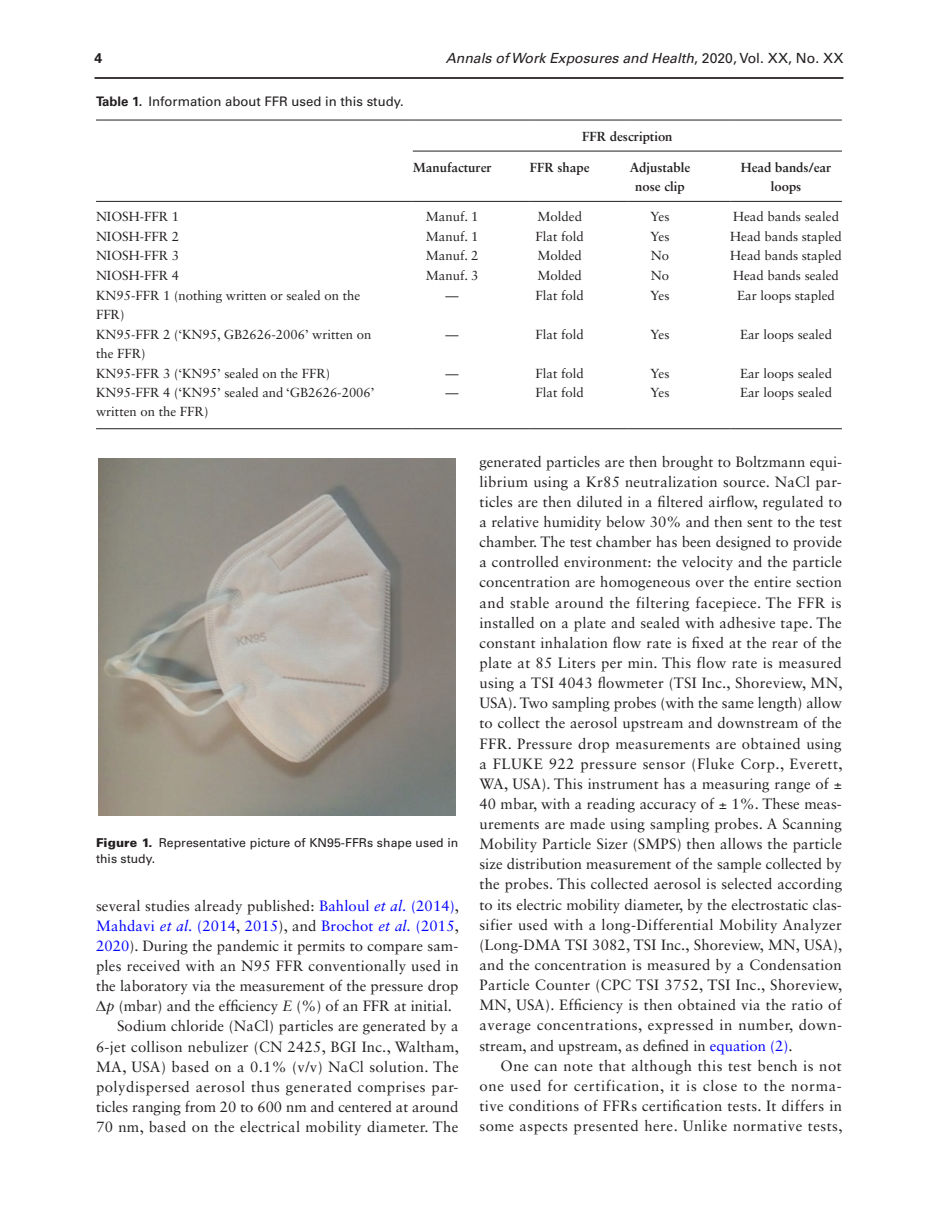
<style>
.page{position:relative;width:938px;height:1221px;background:#fff}
.page>*{position:absolute;margin:0;border:0;box-sizing:border-box;transform-origin:0 0}
.t1{font:14.88px/20.1px "Sabon LT Std";letter-spacing:.01em;color:#231f20;text-align:justify}
.t2{font:14.88px "Sabon LT Std";letter-spacing:.035em;color:#231f20}
.t3{font:14.88px "Sabon LT Std";letter-spacing:.01em;color:#00f}
.t4{font:italic 14px "Univers LT Std";color:#231f20}
.t5{font:700 14px "Univers LT Std";color:#231f20}
.t6{font:13.12px/19.2px "Sabon LT Std";color:#231f20}
.t7{font:700 13.12px/19.2px "Sabon LT Std";color:#231f20;text-align:center}
.t8{font:13.12px "Univers LT Std";color:#231f20}
.t9{font:12.25px/15.8px "Univers LT Std";letter-spacing:.005em;color:#231f20}
.s1{font-style:normal}
.s2{font-weight:700}
.s3{font-weight:900}
.s4{color:#00f}
.s5{font-style:italic;color:#00f}
.s6{font-style:italic}
.s7{color:#231f20}
.s8{font-family:"Gandhari Unicode"}
</style>
<div class="page">
<img style="left:99px;top:458px;width:357px;height:357px">
<hr style="left:96px;top:120px;width:317px;height:1px;background:#231f20">
<hr style="left:413px;top:120px;width:117px;height:1px;background:#231f20">
<hr style="left:530px;top:120px;width:98px;height:1px;background:#231f20">
<hr style="left:628px;top:120px;width:102px;height:1px;background:#231f20">
<hr style="left:730px;top:120px;width:112px;height:1px;background:#231f20">
<hr style="left:96px;top:201px;width:317px;height:1px;background:#231f20">
<hr style="left:413px;top:201px;width:117px;height:1px;background:#231f20">
<hr style="left:530px;top:201px;width:98px;height:1px;background:#231f20">
<hr style="left:628px;top:201px;width:102px;height:1px;background:#231f20">
<hr style="left:730px;top:201px;width:112px;height:1px;background:#231f20">
<hr style="left:96px;top:428px;width:317px;height:1px;background:#231f20">
<hr style="left:413px;top:428px;width:117px;height:1px;background:#231f20">
<hr style="left:530px;top:428px;width:98px;height:1px;background:#231f20">
<hr style="left:628px;top:428px;width:102px;height:1px;background:#231f20">
<hr style="left:730px;top:428px;width:112px;height:1px;background:#231f20">
<hr style="left:413px;top:151px;width:429px;height:1px;background:#231f20">
<hr style="left:94px;top:77px;width:749px;height:2px;background:#231f20">
<p class="t5" style="left:94px;top:50px;width:9px">4</p>
<p class="t4" style="left:445px;top:50px;width:399px">Annals of Work Exposures and Health<span class="s1">, 2020, Vol. XX, No. XX</span></p>
<p class="t8" style="left:96px;top:93px;width:309px"><span class="s2">Table 1.</span> Information about FFR used in this study.</p>
<p class="t7" style="left:582px;top:126px;width:92px">FFR description</p>
<p class="t7" style="left:413px;top:157px;width:80px">Manufacturer</p>
<p class="t7" style="left:530px;top:157px;width:61px">FFR shape</p>
<p class="t7" style="left:629px;top:157px;width:62px">Adjustable nose clip</p>
<p class="t7" style="left:741px;top:157px;width:92px">Head bands/ear loops</p>
<p class="t6" style="left:96px;top:207px;width:85px">NIOSH-FFR 1</p>
<p class="t6" style="left:426px;top:207px;width:54px">Manuf. 1</p>
<p class="t6" style="left:537px;top:207px;width:46px">Molded</p>
<p class="t6" style="left:650px;top:207px;width:21px">Yes</p>
<p class="t6" style="left:733px;top:207px;width:107px">Head bands sealed</p>
<p class="t6" style="left:96px;top:226px;width:85px">NIOSH-FFR 2</p>
<p class="t6" style="left:426px;top:226px;width:54px">Manuf. 1</p>
<p class="t6" style="left:535px;top:226px;width:50px">Flat fold</p>
<p class="t6" style="left:650px;top:226px;width:21px">Yes</p>
<p class="t6" style="left:730px;top:226px;width:113px">Head bands stapled</p>
<p class="t6" style="left:96px;top:246px;width:85px">NIOSH-FFR 3</p>
<p class="t6" style="left:426px;top:246px;width:54px">Manuf. 2</p>
<p class="t6" style="left:537px;top:246px;width:46px">Molded</p>
<p class="t6" style="left:651px;top:246px;width:20px">No</p>
<p class="t6" style="left:730px;top:246px;width:113px">Head bands stapled</p>
<p class="t6" style="left:96px;top:266px;width:85px">NIOSH-FFR 4</p>
<p class="t6" style="left:426px;top:266px;width:54px">Manuf. 3</p>
<p class="t6" style="left:537px;top:266px;width:46px">Molded</p>
<p class="t6" style="left:651px;top:266px;width:20px">No</p>
<p class="t6" style="left:733px;top:266px;width:107px">Head bands sealed</p>
<p class="t6" style="left:96px;top:285px;width:266px">KN95-FFR 1 (nothing written or sealed on the<br>FFR)</p>
<p class="t6" style="left:445px;top:285px;width:15px">—</p>
<p class="t6" style="left:535px;top:285px;width:50px">Flat fold</p>
<p class="t6" style="left:650px;top:285px;width:21px">Yes</p>
<p class="t6" style="left:737px;top:285px;width:99px">Ear loops stapled</p>
<p class="t6" style="left:96px;top:324px;width:277px">KN95-FFR 2 (‘KN95, GB2626-2006’ written on the FFR)</p>
<p class="t6" style="left:445px;top:324px;width:15px">—</p>
<p class="t6" style="left:535px;top:324px;width:50px">Flat fold</p>
<p class="t6" style="left:650px;top:324px;width:21px">Yes</p>
<p class="t6" style="left:740px;top:324px;width:93px">Ear loops sealed</p>
<p class="t6" style="left:96px;top:363px;width:236px">KN95-FFR 3 (‘KN95’ sealed on the FFR)</p>
<p class="t6" style="left:445px;top:363px;width:15px">—</p>
<p class="t6" style="left:535px;top:363px;width:50px">Flat fold</p>
<p class="t6" style="left:650px;top:363px;width:21px">Yes</p>
<p class="t6" style="left:740px;top:363px;width:93px">Ear loops sealed</p>
<p class="t6" style="left:96px;top:383px;width:280px">KN95-FFR 4 (‘KN95’ sealed and ‘GB2626-2006’ written on the FFR)</p>
<p class="t6" style="left:445px;top:383px;width:15px">—</p>
<p class="t6" style="left:535px;top:383px;width:50px">Flat fold</p>
<p class="t6" style="left:650px;top:383px;width:21px">Yes</p>
<p class="t6" style="left:740px;top:383px;width:93px">Ear loops sealed</p>
<p class="t9" style="left:96px;top:835px;width:364px"><span class="s3">Figure 1.</span> Representative picture of KN95-FFRs shape used in this study.</p>
<p class="t1" style="left:96px;top:895px;width:364px">several studies already published: <span class="s4">Bahloul</span> <span class="s5">et al.</span> <span class="s4">(2014)</span>,</p>
<p class="t3" style="left:96px;top:916px;width:364px">Mahdavi <span class="s6">et al.</span> (2014<span class="s7">,</span> 2015<span class="s7">), and</span> Brochot <span class="s6">et al.</span> (2015<span class="s7">,</span></p>
<p class="t1" style="left:96px;top:935px;width:364px"><span class="s4">2020</span>). During the pandemic it permits to compare sam-</p>
<p class="t1" style="left:96px;top:955px;width:364px">ples received with an N95 FFR conventionally used in</p>
<p class="t1" style="left:96px;top:975px;width:364px">the laboratory via the measurement of the pressure drop</p>
<p class="t1" style="left:96px;top:995px;width:357px"><span class="s8">Δ</span><span class="s6">p</span> (mbar) and the efficiency <span class="s6">E</span> (%) of an FFR at initial.</p>
<p class="t1" style="left:117px;top:1016px;width:343px">Sodium chloride (NaCl) particles are generated by a</p>
<p class="t1" style="left:96px;top:1036px;width:364px">6-jet collison nebulizer (CN 2425, BGI Inc., Waltham,</p>
<p class="t1" style="left:96px;top:1056px;width:364px">MA, USA) based on a 0.1% (v/v) NaCl solution. The</p>
<p class="t2" style="left:96px;top:1077px;width:364px">polydispersed aerosol thus generated comprises par-</p>
<p class="t1" style="left:96px;top:1096px;width:364px">ticles ranging from 20 to 600 nm and centered at around</p>
<p class="t1" style="left:96px;top:1116px;width:364px">70 nm, based on the electrical mobility diameter. The</p>
<p class="t1" style="left:479px;top:451px;width:364px">generated particles are then brought to Boltzmann equi&shy;librium using a Kr85 neutralization source. NaCl par&shy;ticles are then diluted in a filtered airflow, regulated to a relative humidity below 30% and then sent to the test chamber. The test chamber has been designed to provide a controlled environment: the velocity and the particle concentration are homogeneous over the entire section and stable around the filtering facepiece. The FFR is installed on a plate and sealed with adhesive tape. The constant inhalation flow rate is fixed at the rear of the plate at 85 Liters per min. This flow rate is measured using a TSI 4043 flowmeter (TSI Inc., Shoreview, MN, USA). Two sampling probes (with the same length) allow to collect the aerosol upstream and downstream of the FFR. Pressure drop measurements are obtained using a FLUKE 922 pressure sensor (Fluke Corp., Everett, WA, USA). This instrument has a measuring range of ± 40 mbar, with a reading accuracy of ± 1%. These meas&shy;urements are made using sampling probes. A Scanning Mobility Particle Sizer (SMPS) then allows the particle size distribution measurement of the sample collected by the probes. This collected aerosol is selected according to its electric mobility diameter, by the electrostatic clas&shy;sifier used with a long-Differential Mobility Analyzer (Long-DMA TSI 3082, TSI Inc., Shoreview, MN, USA), and the concentration is measured by a Condensation Particle Counter (CPC TSI 3752, TSI Inc., Shoreview, MN, USA). Efficiency is then obtained via the ratio of average concentrations, expressed in number, down&shy;stream, and upstream, as defined in <span class="s4">equation (2)</span>.</p>
<p class="t1" style="left:479px;top:1055px;width:365px;text-indent:21px">One can note that although this test bench is not one used for certification, it is close to the norma&shy;tive conditions of FFRs certification tests. It differs in some aspects presented here. Unlike normative tests,</p>
</div>
